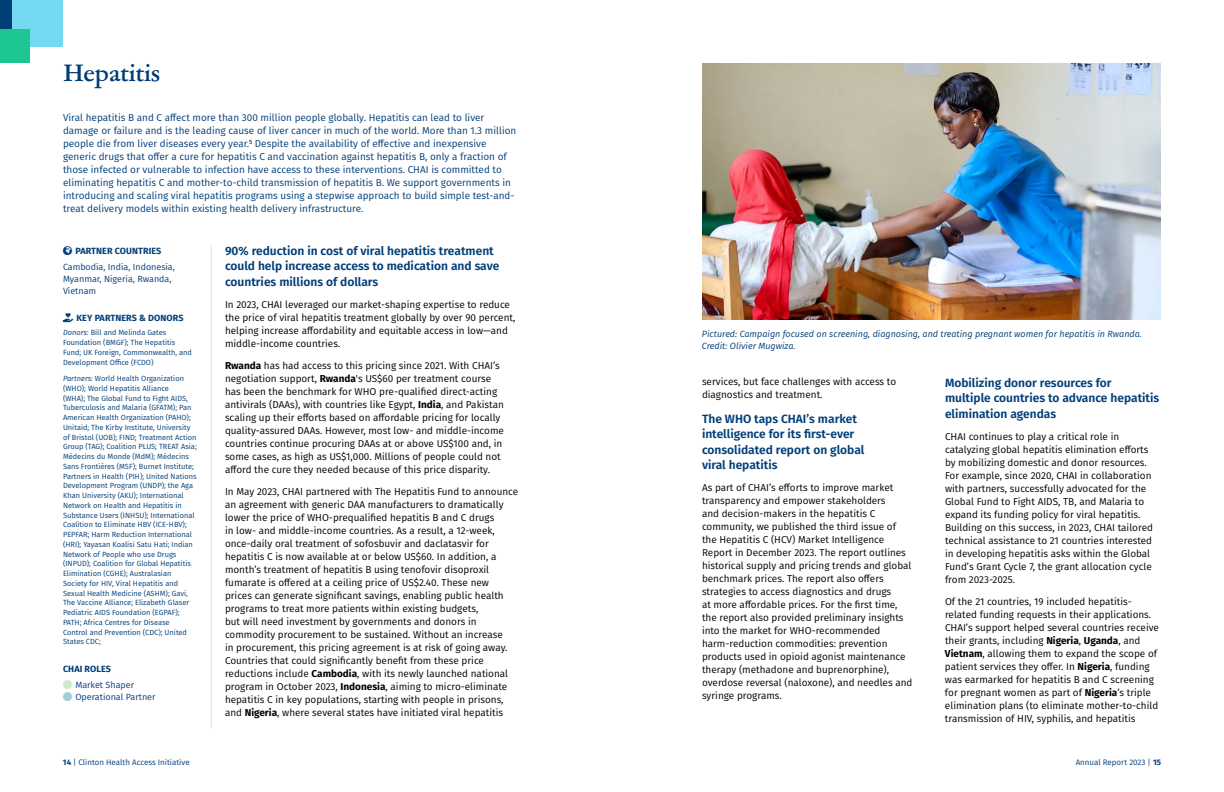
<style>
.page{position:relative;width:1224px;height:792px;background:#fff}
.page>*{position:absolute;margin:0;border:0;box-sizing:border-box;transform-origin:0 0}
.Heading_2{font:700 24px "Garamond ATF Subhead";color:#003e78}
.Heading_3{font:600 12px/15.6px "Fira Sans";color:#003e78}
.t1{font:10px/13px "Fira Sans";color:#000}
.Program_overview_paragraph{font:10px/13px "Fira Sans";color:#003e78}
.t2{font:italic 9px/11.7px "Fira Sans";color:#003e78}
.Program_intro_-_paragraph{font:9px/11.7px "Fira Sans";color:#003e78}
.Program_intro_-_header{font:700 9px "Fira Sans";letter-spacing:.01em;color:#003e78}
.t3{font:8px "Fira Sans";color:#003e78}
.Program_intro_-_paragraph-2{font:7.5px/9.8px "Fira Sans";color:#003e78}
.s1{font-weight:700}
.s2{font-style:italic}
</style>
<div class="page">
<img style="left:702px;top:63px;width:459px;height:257px">
<hr style="left:211px;top:246px;width:1px;height:483px;background:#e0e3d7">
<div style="left:0;top:0;width:29px;height:29px;background:#003e78"></div>
<div style="left:12px;top:0;width:51px;height:46px;background:#73d9f0"></div>
<div style="left:0;top:29px;width:29px;height:34px;background:#1dc690"></div>
<p class="Heading_2" style="left:63px;top:56px;width:99px">Hepatitis</p>
<p class="Program_overview_paragraph" style="left:63px;top:111px;width:455px">Viral hepatitis B and C affect more than 300 million people globally. Hepatitis can lead to liver damage or failure and is the leading cause of liver cancer in much of the world. More than 1.3 million people die from liver diseases every year. <sup>5</sup> Despite the availability of effective and inexpensive generic drugs that offer a cure for hepatitis C and vaccination against hepatitis B, only a fraction of those infected or vulnerable to infection have access to these interventions. CHAI is committed to eliminating hepatitis C and mother-to-child transmission of hepatitis B. We support governments in introducing and scaling viral hepatitis programs using a stepwise approach to build simple test-and&shy;treat delivery models within existing health delivery infrastructure.</p>
<p class="Heading_3" style="left:225px;top:242px;width:276px">90% reduction in cost of viral hepatitis treatment could help increase access to medication and save countries millions of dollars</p>
<p class="t1" style="left:225px;top:298px;width:292px">In 2023, CHAI leveraged our market-shaping expertise to reduce the price of viral hepatitis treatment globally by over 90 percent, helping increase affordability and equitable access in low—and middle-income countries.</p>
<p class="t1" style="left:225px;top:359px;width:281px"><span class="s1">Rwanda</span> has had access to this pricing since 2021. With CHAI’s negotiation support, <span class="s1">Rwanda</span>'s US$60 per treatment course has been the benchmark for WHO pre-qualified direct-acting antivirals (DAAs), with countries like Egypt, <span class="s1">India</span>, and Pakistan scaling up their efforts based on affordable pricing for locally quality-assured DAAs. However, most low- and middle-income countries continue procuring DAAs at or above US$100 and, in some cases, as high as US$1,000. Millions of people could not afford the cure they needed because of this price disparity.</p>
<p class="t1" style="left:225px;top:485px;width:295px">In May 2023, CHAI partnered with The Hepatitis Fund to announce an agreement with generic DAA manufacturers to dramatically lower the price of WHO-prequalified hepatitis B and C drugs<br>in low- and middle-income countries. As a result, a 12-week, once-daily oral treatment of sofosbuvir and daclatasvir for hepatitis C is now available at or below US$60. In addition, a month’s treatment of hepatitis B using tenofovir disoproxil fumarate is offered at a ceiling price of US$2.40. These new prices can generate significant savings, enabling public health programs to treat more patients within existing budgets,<br>but will need investment by governments and donors in commodity procurement to be sustained. Without an increase<br>in procurement, this pricing agreement is at risk of going away.<br>Countries that could significantly benefit from these price reductions include <span class="s1">Cambodia</span>, with its newly launched national program in October 2023, <span class="s1">Indonesia</span>, aiming to micro-eliminate hepatitis C in key populations, starting with people in prisons, and <span class="s1">Nigeria</span>, where several states have initiated viral hepatitis</p>
<p class="Program_intro_-_header" style="left:75px;top:243px;width:88px">PARTNER COUNTRIES</p>
<p class="Program_intro_-_paragraph" style="left:63px;top:261px;width:113px">Cambodia, India, Indonesia,<br>Myanmar, Nigeria, Rwanda,<br>Vietnam</p>
<p class="Program_intro_-_header" style="left:63px;top:310px;width:122px">★★★ KEY PARTNERS &amp; DONORS</p>
<p class="Program_intro_-_paragraph-2" style="left:63px;top:328px;width:131px"><span class="s2">Donors:</span> Bill and Melinda Gates<br>Foundation (BMGF); The Hepatitis<br>Fund; UK Foreign, Commonwealth, and<br>Development Office (FCDO)</p>
<p class="Program_intro_-_paragraph-2" style="left:63px;top:373px;width:135px"><span class="s2">Partners:</span> World Health Organization (WHO); World Hepatitis Alliance<br>(WHA); The Global Fund to Fight AIDS, Tuberculosis and Malaria (GFATM); Pan American Health Organization (PAHO); Unitaid; The Kirby Institute, University of Bristol (UOB); FIND; Treatment Action Group (TAG); Coalition PLUS; TREAT Asia; Médecins du Monde (MdM); Médecins Sans Frontières (MSF); Burnet Institute; Partners in Health (PIH); United Nations Development Program (UNDP); the Aga Khan University (AKU); International Network on Health and Hepatitis in Substance Users (INHSU); International Coalition to Eliminate HBV (ICE-HBV); PEPFAR; Harm Reduction International (HRI); Yayasan Koalisi Satu Hati; Indian Network of People who use Drugs (INPUD); Coalition for Global Hepatitis Elimination (CGHE); Australasian Society for HIV, Viral Hepatitis and Sexual Health Medicine (ASHM); Gavi, The Vaccine Alliance; Elizabeth Glaser Pediatric AIDS Foundation (EGPAF); PATH; Africa Centres for Disease<br>Control and Prevention (CDC); United States CDC;</p>
<p class="Program_intro_-_header" style="left:63px;top:661px;width:50px">CHAI ROLES</p>
<p class="Program_intro_-_paragraph" style="left:75px;top:679px;width:60px">Market Shaper</p>
<p class="Program_intro_-_paragraph" style="left:75px;top:690px;width:82px">Operational Partner</p>
<p class="t2" style="left:702px;top:328px;width:442px">Pictured: Campaign focused on screening, diagnosing, and treating pregnant women for hepatitis in Rwanda.<br>Credit: Olivier Mugwiza.</p>
<p class="t1" style="left:702px;top:375px;width:196px">services, but face challenges with access to diagnostics and treatment.</p>
<p class="Heading_3" style="left:702px;top:410px;width:164px">The WHO taps CHAI’s market intelligence for its first-ever consolidated report on global viral hepatitis</p>
<p class="t1" style="left:702px;top:481px;width:212px">As part of CHAI’s efforts to improve market transparency and empower stakeholders<br>and decision-makers in the hepatitis C community, we published the third issue of the Hepatitis C (HCV) Market Intelligence Report in December 2023. The report outlines historical supply and pricing trends and global benchmark prices. The report also offers strategies to access diagnostics and drugs<br>at more affordable prices. For the first time, the report also provided preliminary insights into the market for WHO-recommended harm-reduction commodities: prevention products used in opioid agonist maintenance therapy (methadone and buprenorphine), overdose reversal (naloxone), and needles and syringe programs.</p>
<p class="Heading_3" style="left:945px;top:374px;width:216px">Mobilizing donor resources for multiple countries to advance hepatitis elimination agendas</p>
<p class="t1" style="left:945px;top:430px;width:209px">CHAI continues to play a critical role in catalyzing global hepatitis elimination efforts by mobilizing domestic and donor resources.<br>For example, since 2020, CHAI in collaboration with partners, successfully advocated for the Global Fund to Fight AIDS, TB, and Malaria to expand its funding policy for viral hepatitis.<br>Building on this success, in 2023, CHAI tailored technical assistance to 21 countries interested in developing hepatitis asks within the Global Fund’s Grant Cycle 7, the grant allocation cycle from 2023-2025.</p>
<p class="t1" style="left:945px;top:595px;width:216px">Of the 21 countries, 19 included hepatitis&shy;related funding requests in their applications.<br>CHAI’s support helped several countries receive their grants, including <span class="s1">Nigeria</span>, <span class="s1">Uganda</span>, and <span class="s1">Vietnam</span>, allowing them to expand the scope of patient services they offer. In <span class="s1">Nigeria</span>, funding was earmarked for hepatitis B and C screening for pregnant women as part of <span class="s1">Nigeria</span>’s triple elimination plans (to eliminate mother-to-child transmission of HIV, syphilis, and hepatitis</p>
<p class="t3" style="left:63px;top:756px;width:128px"><span class="s1">14</span> | Clinton Health Access Initiative</p>
<p class="t3" style="left:1076px;top:756px;width:87px">Annual Report 2023 | <span class="s1">15</span></p>
</div>
